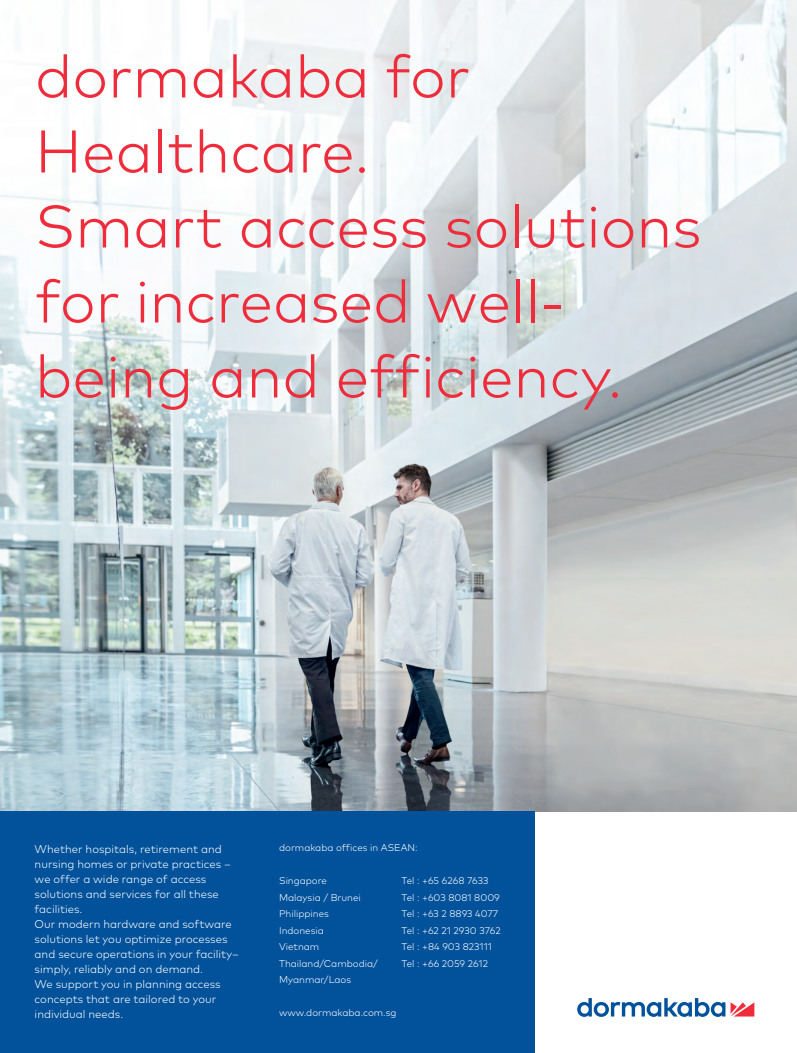
<style>
.page{position:relative;width:797px;height:1053px;background:#fff}
.page>*{position:absolute;margin:0;border:0;box-sizing:border-box;transform-origin:0 0}
.Title_red_68pt_72pt{font:300 60px/75px "Mark Pro";color:#ee2c3b}
.Descriptor_bold_ligh{font:300 11.25px/15px "Mark Pro";color:#fff}
.t1{font:300 9.75px "Mark Pro";color:#fff}
</style>
<div class="page">
<img style="left:0;top:0;width:797px;height:811px">
<svg style="left:731px;top:1002px;width:23px;height:14px"></svg>
<svg style="left:577px;top:998px;width:148px;height:19px"></svg>
<div style="left:0;top:811px;width:535px;height:242px;background:#01519b"></div>
<p class="Title_red_68pt_72pt" style="left:35px;top:34px;width:437px">dormakaba for</p>
<p class="Title_red_68pt_72pt" style="left:35px;top:109px;width:336px">Healthcare.</p>
<p class="Title_red_68pt_72pt" style="left:35px;top:184px;width:668px">Smart access solutions for increased well&shy;being and efficiency.</p>
<p class="Descriptor_bold_ligh" style="left:35px;top:840px;width:198px">Whether hospitals, retirement and nursing homes or private practices – we offer a wide range of access solutions and services for all these facilities.</p>
<p class="Descriptor_bold_ligh" style="left:35px;top:915px;width:206px">Our modern hardware and software solutions let you optimize processes and secure operations in your facility– simply, reliably and on demand.</p>
<p class="Descriptor_bold_ligh" style="left:35px;top:975px;width:188px">We support you in planning access concepts that are tailored to your individual needs.</p>
<p class="t1" style="left:279px;top:841px;width:140px">dormakaba offices in ASEAN:</p>
<p class="t1" style="left:279px;top:874px;width:49px">Singapore</p>
<p class="t1" style="left:402px;top:874px;width:88px">Tel : +65 6268 7633</p>
<p class="t1" style="left:279px;top:890px;width:83px">Malaysia / Brunei</p>
<p class="t1" style="left:402px;top:890px;width:100px">Tel : +603 8081 8009</p>
<p class="t1" style="left:279px;top:907px;width:51px">Philippines</p>
<p class="t1" style="left:402px;top:907px;width:98px">Tel : +63 2 8893 4077</p>
<p class="t1" style="left:279px;top:923px;width:46px">Indonesia</p>
<p class="t1" style="left:402px;top:923px;width:101px">Tel : +62 21 2930 3762</p>
<p class="t1" style="left:279px;top:940px;width:42px">Vietnam</p>
<p class="t1" style="left:402px;top:940px;width:92px">Tel : +84 903 823111</p>
<p class="t1" style="left:279px;top:956px;width:100px">Thailand/Cambodia/</p>
<p class="t1" style="left:402px;top:956px;width:88px">Tel : +66 2059 2612</p>
<p class="t1" style="left:279px;top:973px;width:74px">Myanmar/Laos</p>
<p class="t1" style="left:279px;top:1006px;width:119px">www.dormakaba.com.sg</p>
</div>
